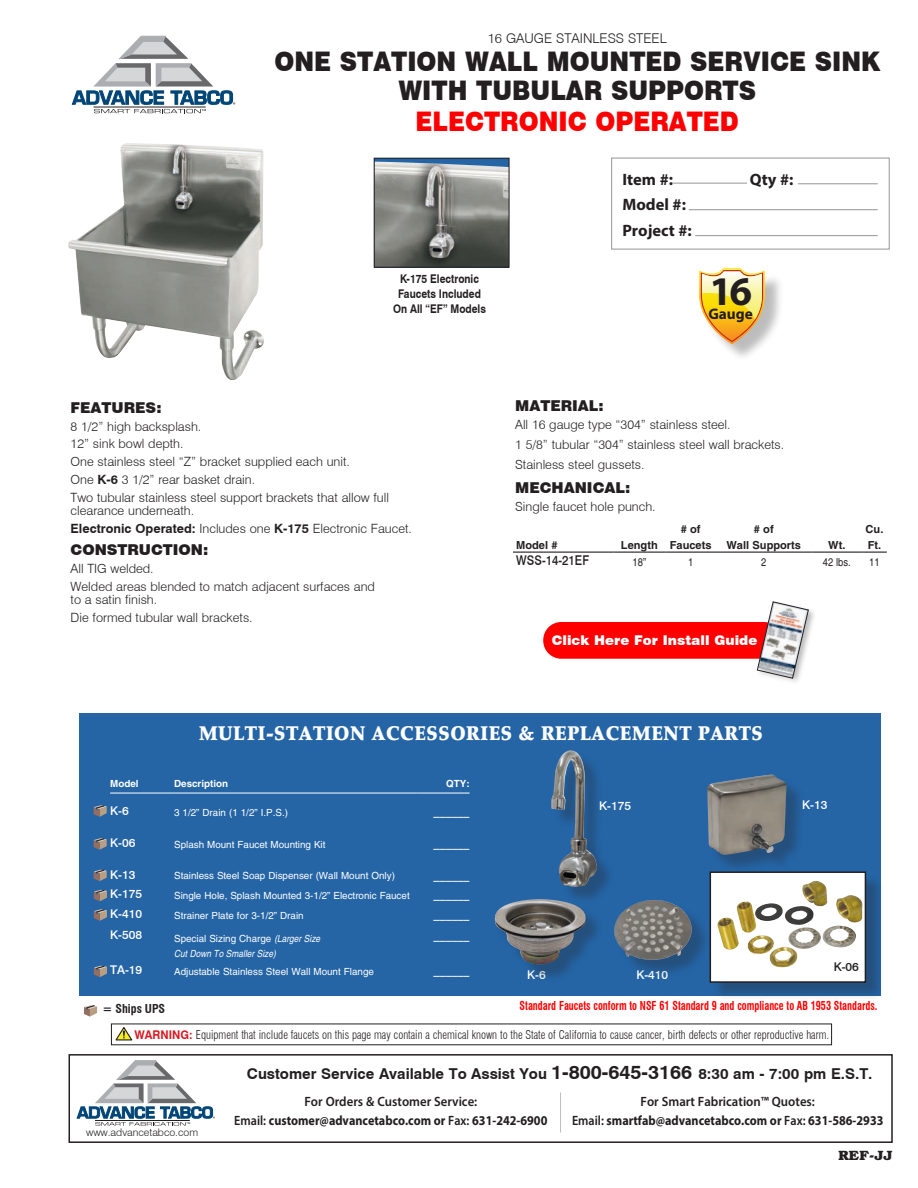
<style>
.page{position:relative;width:918px;height:1188px;background:#fff}
.page>*{position:absolute;margin:0;border:0;box-sizing:border-box;transform-origin:0 0}
.t1{font:700 40.8px "Myriad Pro";color:#231f20}
.t2{font:900 27px/28.5px "Swiss 721 BT";color:#231f20;text-align:center;scale:.9 1}
.t3{font:900 27px "Swiss 721 BT";color:#f00;scale:.9 1}
.t4{font:900 19.8px "Palatino";letter-spacing:.03em;color:#fff;scale:.91 1}
.t5{font:700 16.5px/25.5px "Myriad Pro";color:#231f20}
.t6{font:700 15.3px "Myriad Pro";color:#231f20}
.t7{font:700 15px "Swiss 721 BT";color:#231f20}
.t8{font:900 15px "Swiss 721 BT";color:#231f20}
.t9{font:700 13.5px/19.5px "Myriad Pro";color:#231f20;text-align:center;scale:.9 1}
.t10{font:700 condensed 13.5px/16.2px "Helvetica";color:#231f20;text-align:center}
.t11{font:900 13.5px "Swiss 721 BT";color:#fff}
.t12{font:300 13.5px "Swiss 721 BT";color:#231f20}
.t13{font:condensed 13.5px "Helvetica";color:#231f20;scale:.85 1}
.t14{font:500 13.5px "Swiss 721 BT";color:#231f20;scale:.85 1}
.t15{font:700 13.5px "Bookman";color:#231f20}
.t16{font:300 12.75px/17.9px "Swiss 721 BT";color:#231f20}
.t17{font:condensed 12px "Helvetica";color:#fff}
.t18{font:300 condensed 12px "Swiss 721 BT";color:#231f20;scale:.93 1}
.t19{font:500 12px "Swiss 721 BT";color:#fff}
.t20{font:700 condensed 12px "Swiss 721 BT";color:#f00;scale:.85 1}
.t21{font:italic condensed 12px/15px "Helvetica";color:#fff;scale:.85 1}
.t22{font:700 12px/15px "Swiss 721 BT";color:#231f20;text-align:center;scale:.85 1}
.t23{font:700 condensed 12px "Helvetica";color:#fff}
.t24{font:700 condensed 12px "Swiss 721 BT";color:#231f20}
.t25{font:500 12px "Swiss 721 BT";color:#231f20}
.t26{font:300 10.5px "Swiss 721 BT";color:#231f20}
.s1{font-weight:700}
.s2{font-style:normal}
.s3{font-weight:700;font-stretch:normal;color:#d7171f}
.s4{font-size:19.5px}
.s5{font-weight:600}
</style>
<div class="page">
<div style="left:69px;top:1054px;width:824px;height:89px;border:2px solid #231f20"></div>
<svg style="left:77px;top:1060px;width:138px;height:66px"></svg>
<hr style="left:560px;top:1092px;width:1px;height:40px;background:#231f20">
<div style="left:611px;top:158px;width:279px;height:91px;background:#fff;border:1px solid #939598"></div>
<hr style="left:798px;top:184px;width:80px;height:1px;background:#939598">
<hr style="left:673px;top:183px;width:74px;height:1px;background:#939598">
<hr style="left:689px;top:209px;width:189px;height:1px;background:#939598">
<hr style="left:695px;top:235px;width:183px;height:1px;background:#939598">
<svg style="left:72px;top:36px;width:163px;height:77px"></svg>
<hr style="left:513px;top:552px;width:100px;height:1px;background:#231f20">
<hr style="left:613px;top:552px;width:52px;height:1px;background:#231f20">
<hr style="left:665px;top:552px;width:51px;height:1px;background:#231f20">
<hr style="left:716px;top:552px;width:95px;height:1px;background:#231f20">
<hr style="left:812px;top:552px;width:50px;height:1px;background:#231f20">
<svg style="left:862px;top:552px;width:25px;height:1px"></svg>
<div style="left:701px;top:271px;width:83px;height:91px;background:#231f20;opacity:.3"></div>
<svg style="left:699px;top:268px;width:66px;height:76px;background:#f1d47c"></svg>
<div style="left:543px;top:622px;width:239px;height:37px;background:#f00;border-radius:18px"></div>
<div style="left:756px;top:600px;width:60px;height:86px;background:#231f20;opacity:.3"></div>
<svg style="left:757px;top:601px;width:52px;height:78px"></svg>
<img style="left:68px;top:143px;width:196px;height:238px">
<img style="left:376px;top:162px;width:132px;height:104px">
<div style="left:374px;top:158px;width:136px;height:110px;border:1px solid #231f20"></div>
<svg style="left:116px;top:1027px;width:16px;height:13px"></svg>
<svg style="left:84px;top:1005px;width:13px;height:12px"></svg>
<div style="left:79px;top:713px;width:801px;height:282px;background:#2565a6"></div>
<svg style="left:94px;top:805px;width:13px;height:12px"></svg>
<svg style="left:94px;top:838px;width:13px;height:12px"></svg>
<svg style="left:94px;top:870px;width:13px;height:11px"></svg>
<hr style="left:110px;top:793px;width:64px;height:1px;background:#fff">
<hr style="left:174px;top:793px;width:244px;height:1px;background:#fff">
<hr style="left:418px;top:793px;width:52px;height:1px;background:#fff">
<svg style="left:94px;top:890px;width:13px;height:11px"></svg>
<svg style="left:94px;top:909px;width:13px;height:12px"></svg>
<svg style="left:94px;top:966px;width:13px;height:11px"></svg>
<div style="left:554px;top:753px;width:61px;height:152px;background:#231f20;opacity:.3"></div>
<img style="left:551px;top:750px;width:47px;height:137px">
<div style="left:616px;top:903px;width:94px;height:75px;background:#231f20;opacity:.3"></div>
<img style="left:603px;top:900px;width:101px;height:60px">
<div style="left:497px;top:901px;width:107px;height:82px;background:#231f20;opacity:.3"></div>
<img style="left:494px;top:899px;width:96px;height:65px">
<div style="left:710px;top:777px;width:95px;height:96px;background:#231f20;opacity:.3"></div>
<img style="left:707px;top:775px;width:79px;height:80px">
<div style="left:712px;top:874px;width:173px;height:128px;background:#231f20;opacity:.3"></div>
<div style="left:710px;top:872px;width:155px;height:110px;background:#fff"></div>
<img style="left:717px;top:881px;width:146px;height:70px">
<div style="left:710px;top:871px;width:156px;height:112px;border:2px solid #231f20"></div>
<p class="t12" style="left:488px;top:30px;width:180px">16 GAUGE STAINLESS STEEL</p>
<h2 class="t2" style="left:274px;top:47px;width:675px">ONE STATION WALL MOUNTED SERVICE SINK<br>WITH TUBULAR SUPPORTS</h2>
<h2 class="t3" style="left:416px;top:105px;width:361px">ELECTRONIC OPERATED</h2>
<p class="t22" style="left:393px;top:271px;width:111px">K-175 Electronic<br>Faucets Included<br>On All “EF” Models</p>
<p class="t5" style="left:622px;top:166px;width:52px">Item #:</p>
<p class="t5" style="left:750px;top:166px;width:45px">Qty #:</p>
<p class="t5" style="left:622px;top:191px;width:71px">Model #:<br>Project #:</p>
<h1 class="t1" style="left:709px;top:265px;width:44px">16</h1>
<p class="t6" style="left:708px;top:304px;width:46px">Gauge</p>
<p class="t8" style="left:71px;top:398px;width:93px">FEATURES:</p>
<p class="t16" style="left:71px;top:417px;width:320px">8 1/2” high backsplash.<br>12” sink bowl depth.<br>One stainless steel “Z” bracket supplied each unit.<br>One <span class="s1">K-6</span> 3 1/2” rear basket drain.<br>Two tubular stainless steel support brackets that allow full</p>
<p class="t16" style="left:71px;top:502px;width:343px">clearance underneath.<br><span class="s1">Electronic Operated:</span> Includes one <span class="s1">K-175</span> Electronic Faucet.</p>
<p class="t8" style="left:71px;top:541px;width:139px">CONSTRUCTION:</p>
<p class="t16" style="left:71px;top:560px;width:306px">All TIG welded.<br>Welded areas blended to match adjacent surfaces and</p>
<p class="t16" style="left:71px;top:591px;width:184px">to a satin finish.<br>Die formed tubular wall brackets.</p>
<p class="t8" style="left:515px;top:397px;width:90px">MATERIAL:</p>
<p class="t16" style="left:515px;top:414px;width:271px;line-height:20px">All 16 gauge type “304” stainless steel.<br>1 5/8” tubular “304” stainless steel wall brackets.<br>Stainless steel gussets.</p>
<p class="t8" style="left:515px;top:479px;width:117px">MECHANICAL:</p>
<p class="t16" style="left:515px;top:498px;width:142px">Single faucet hole punch.</p>
<p class="t10" style="left:516px;top:537px;width:43px">Model #</p>
<p class="t10" style="left:621px;top:537px;width:38px">Length</p>
<p class="t10" style="left:670px;top:520px;width:43px"># of<br>Faucets</p>
<p class="t10" style="left:726px;top:520px;width:76px"># of<br>Wall Supports</p>
<p class="t10" style="left:828px;top:537px;width:19px">Wt.</p>
<p class="t10" style="left:866px;top:520px;width:19px;text-align:left">Cu.<br>Ft.</p>
<p class="t14" style="left:516px;top:552px;width:87px">WSS-14-21EF</p>
<p class="t13" style="left:633px;top:556px;width:17px">18”</p>
<p class="t13" style="left:688px;top:556px;width:8px">1</p>
<p class="t13" style="left:761px;top:556px;width:8px">2</p>
<p class="t13" style="left:823px;top:556px;width:34px">42 lbs.</p>
<p class="t13" style="left:869px;top:556px;width:14px">11</p>
<p class="t11" style="left:552px;top:632px;width:207px">Click Here For Install Guide</p>
<h3 class="t4" style="left:199px;top:722px;width:621px">MULTI-STATION ACCESSORIES &amp; REPLACEMENT PARTS</h3>
<p class="t23" style="left:110px;top:777px;width:30px">Model</p>
<p class="t23" style="left:174px;top:777px;width:56px">Description</p>
<p class="t23" style="left:446px;top:777px;width:25px">QTY:</p>
<p class="t19" style="left:110px;top:804px;width:20px">K-6</p>
<p class="t17" style="left:174px;top:807px;width:115px">3 1/2” Drain (1 1/2” I.P.S.)</p>
<p class="t19" style="left:434px;top:804px;width:37px">______</p>
<p class="t19" style="left:110px;top:835px;width:27px">K-06</p>
<p class="t17" style="left:174px;top:838px;width:153px">Splash Mount Faucet Mounting Kit</p>
<p class="t19" style="left:434px;top:835px;width:37px">______</p>
<p class="t19" style="left:110px;top:867px;width:27px">K-13</p>
<p class="t17" style="left:174px;top:870px;width:222px">Stainless Steel Soap Dispenser (Wall Mount Only)</p>
<p class="t19" style="left:434px;top:867px;width:37px">______</p>
<p class="t19" style="left:110px;top:886px;width:33px">K-175</p>
<p class="t17" style="left:174px;top:890px;width:237px">Single Hole, Splash Mounted 3-1/2” Electronic Faucet</p>
<p class="t19" style="left:434px;top:886px;width:37px">______</p>
<p class="t19" style="left:110px;top:907px;width:33px">K-410</p>
<p class="t17" style="left:174px;top:910px;width:131px">Strainer Plate for 3-1/2” Drain</p>
<p class="t19" style="left:434px;top:907px;width:37px">______</p>
<p class="t19" style="left:110px;top:927px;width:33px">K-508</p>
<p class="t21" style="left:174px;top:931px;width:173px"><span class="s2">Special Sizing Charge</span> (Larger Size<br>Cut Down To Smaller Size)</p>
<p class="t19" style="left:434px;top:927px;width:37px">______</p>
<p class="t19" style="left:110px;top:963px;width:34px">TA-19</p>
<p class="t17" style="left:174px;top:966px;width:201px">Adjustable Stainless Steel Wall Mount Flange</p>
<p class="t19" style="left:434px;top:963px;width:37px">______</p>
<p class="t19" style="left:599px;top:799px;width:33px">K-175</p>
<p class="t19" style="left:527px;top:967px;width:20px">K-6</p>
<p class="t19" style="left:636px;top:967px;width:33px">K-410</p>
<p class="t19" style="left:802px;top:797px;width:27px">K-13</p>
<p class="t25" style="left:834px;top:960px;width:27px">K-06</p>
<p class="t24" style="left:103px;top:1002px;width:64px">= Ships UPS</p>
<p class="t20" style="left:520px;top:999px;width:423px">Standard Faucets conform to NSF 61 Standard 9 and compliance to AB 1953 Standards.</p>
<p class="t18" style="left:134px;top:1027px;width:749px"><span class="s3">WARNING:</span> Equipment that include faucets on this page may contain a chemical known to the State of California to cause cancer, birth defects or other reproductive harm.</p>
<p class="t26" style="left:86px;top:1126px;width:114px">www.advancetabco.com</p>
<p class="t7" style="left:247px;top:1064px;width:627px">Customer Service Available To Assist You <span class="s4">1-800-645-3166</span> 8:30 am - 7:00 pm E.S.T.</p>
<p class="t9" style="left:234px;top:1091px;width:349px"><span class="s5">For Orders &amp; Customer Service:<br>Email:</span> customer@advancetabco.com or <span class="s5">Fax:</span> 631-242-6900</p>
<p class="t9" style="left:572px;top:1091px;width:348px"><span class="s5">For Smart Fabrication™ Quotes:<br>Email:</span> smartfab@advancetabco.com or <span class="s5">Fax:</span> 631-586-2933</p>
<p class="t15" style="left:838px;top:1147px;width:56px">REF-JJ</p>
</div>
